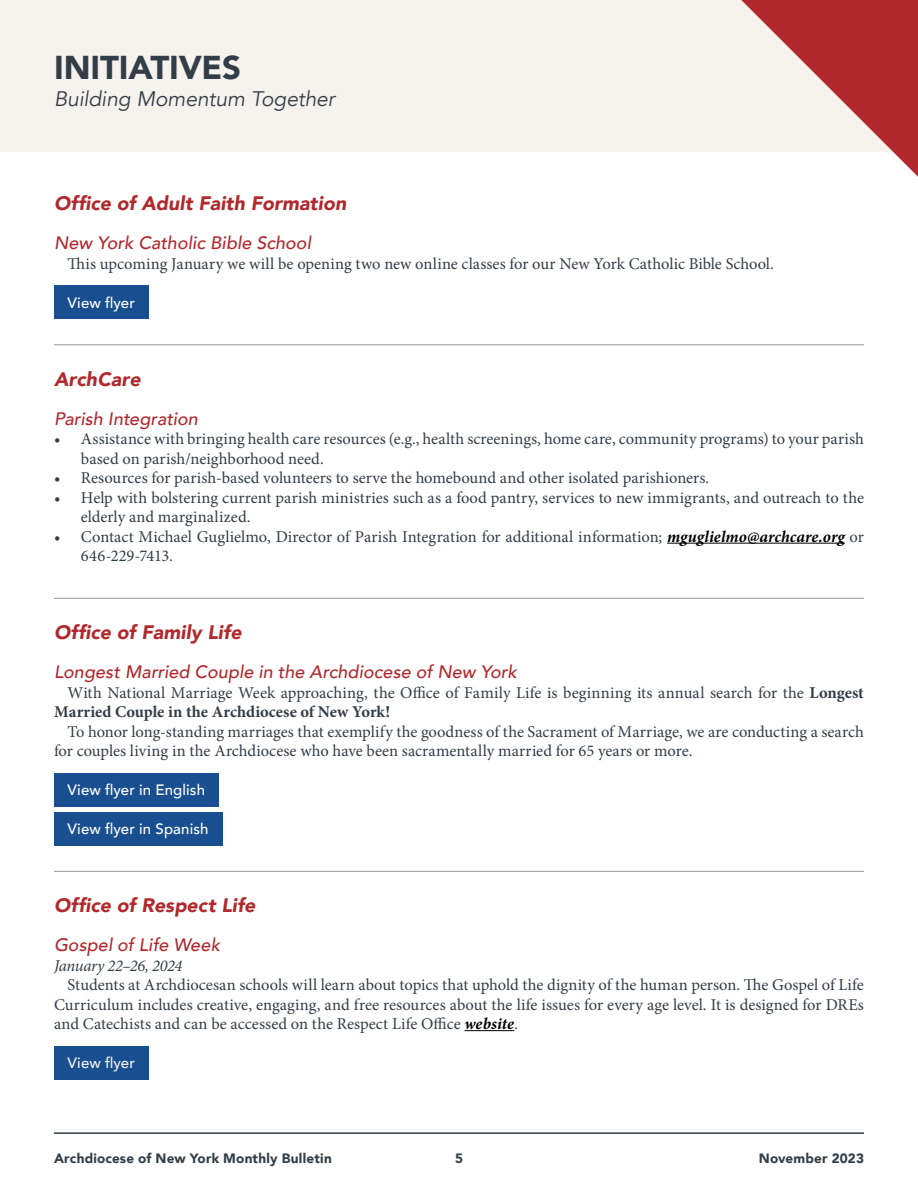
<style>
.page{position:relative;width:918px;height:1188px;background:#fff}
.page>*{position:absolute;margin:0;border:0;box-sizing:border-box;transform-origin:0 0}
.t1{font:900 33px "Avenir";letter-spacing:-.005em;color:#333d47}
.t2{font:italic 21px "Avenir";letter-spacing:-.005em;color:#333d47}
.t3{font:italic 900 19.5px "Avenir";letter-spacing:.005em;color:#b2292d}
.t4{font:italic 500 18px "Avenir";letter-spacing:.005em;color:#b2292d}
.t5{font:16.5px/19.5px "Minion Pro";color:#333d47}
.t6{font:italic 16.5px "Minion Pro";letter-spacing:-.02em;color:#333d47}
.t7{font:500 15px "Avenir";letter-spacing:.01em;color:#fff}
.t8{font:500 15px "Avenir";letter-spacing:.01em;color:#f6f2ee}
.t9{font:900 13.5px "Avenir";letter-spacing:.015em;color:#323e48}
.s1{font-weight:700;font-style:italic;color:#000}
.s2{font-weight:700}
</style>
<div class="page">
<div style="left:54px;top:286px;width:95px;height:33px;background:#194f90"></div>
<hr style="left:54px;top:345px;width:810px;height:1px;background:#939598">
<hr style="left:667px;top:543px;width:178px;height:1px;background:#000">
<hr style="left:54px;top:598px;width:810px;height:1px;background:#939598">
<div style="left:54px;top:773px;width:165px;height:34px;background:#194f90"></div>
<div style="left:54px;top:812px;width:168px;height:34px;background:#194f90"></div>
<hr style="left:54px;top:871px;width:810px;height:1px;background:#939598">
<hr style="left:465px;top:1030px;width:49px;height:1px;background:#000">
<div style="left:54px;top:1046px;width:95px;height:34px;background:#194f90"></div>
<div style="left:0;top:0;width:918px;height:152px;background:#f6f2ee"></div>
<svg style="left:741px;top:0;width:177px;height:177px"></svg>
<hr style="left:917px;top:0;width:1px;height:152px;background:#f6f2ee">
<hr style="left:54px;top:1132px;width:810px;height:2px;background:#323e48">
<h1 class="t1" style="left:54px;top:39px;width:189px">INITIATIVES</h1>
<p class="t2" style="left:54px;top:86px;width:282px">Building Momentum Together</p>
<p class="t3" style="left:54px;top:187px;width:294px">Office of Adult Faith Formation</p>
<p class="t4" style="left:54px;top:232px;width:259px">New York Catholic Bible School</p>
<p class="t5" style="left:68px;top:254px;width:708px">This upcoming January we will be opening two new online classes for our New York Catholic Bible School.</p>
<p class="t7" style="left:68px;top:289px;width:69px">View flyer</p>
<p class="t3" style="left:54px;top:363px;width:88px">ArchCare</p>
<p class="t4" style="left:54px;top:408px;width:145px">Parish Integration</p>
<p class="t5" style="left:81px;top:429px;width:784px;text-indent:-27px">• Assistance with bringing health care resources (e.g., health screenings, home care, community programs) to your parish based on parish/neighborhood need.</p>
<p class="t5" style="left:54px;top:468px;width:657px">• Resources for parish-based volunteers to serve the homebound and other isolated parishioners.</p>
<p class="t5" style="left:81px;top:488px;width:785px;text-indent:-27px">• Help with bolstering current parish ministries such as a food pantry, services to new immigrants, and outreach to the elderly and marginalized.</p>
<p class="t5" style="left:81px;top:527px;width:785px;text-indent:-27px">• Contact Michael Guglielmo, Director of Parish Integration for additional information; <span class="s1">mguglielmo@archcare.org</span> or<br>646-229-7413.</p>
<p class="t3" style="left:54px;top:616px;width:189px">Office of Family Life</p>
<p class="t4" style="left:54px;top:661px;width:464px">Longest Married Couple in the Archdiocese of New York</p>
<p class="t5" style="left:54px;top:683px;width:811px;text-indent:13px">With National Marriage Week approaching, the Office of Family Life is beginning its annual search for the <span class="s2">Longest<br>Married Couple in the Archdiocese of New York!</span></p>
<p class="t5" style="left:54px;top:722px;width:811px;text-indent:13px">To honor long-standing marriages that exemplify the goodness of the Sacrament of Marriage, we are conducting a search for couples living in the Archdiocese who have been sacramentally married for 65 years or more.</p>
<p class="t7" style="left:68px;top:777px;width:139px">View flyer in English</p>
<p class="t7" style="left:68px;top:816px;width:143px">View flyer in Spanish</p>
<p class="t3" style="left:54px;top:889px;width:203px">Office of Respect Life</p>
<p class="t4" style="left:54px;top:934px;width:168px">Gospel of Life Week</p>
<p class="t6" style="left:54px;top:954px;width:130px">January 22–26, 2024</p>
<p class="t5" style="left:54px;top:975px;width:811px;text-align:justify;text-indent:13px">Students at Archdiocesan schools will learn about topics that uphold the dignity of the human person. The Gospel of Life Curriculum includes creative, engaging, and free resources about the life issues for every age level. It is designed for DREs and Catechists and can be accessed on the Respect Life Office <span class="s1">website</span>.</p>
<p class="t8" style="left:68px;top:1050px;width:69px">View flyer</p>
<p class="t9" style="left:54px;top:1146px;width:279px">Archdiocese of New York Monthly Bulletin</p>
<p class="t9" style="left:455px;top:1146px;width:9px">5</p>
<p class="t9" style="left:759px;top:1146px;width:107px">November 2023</p>
</div>
